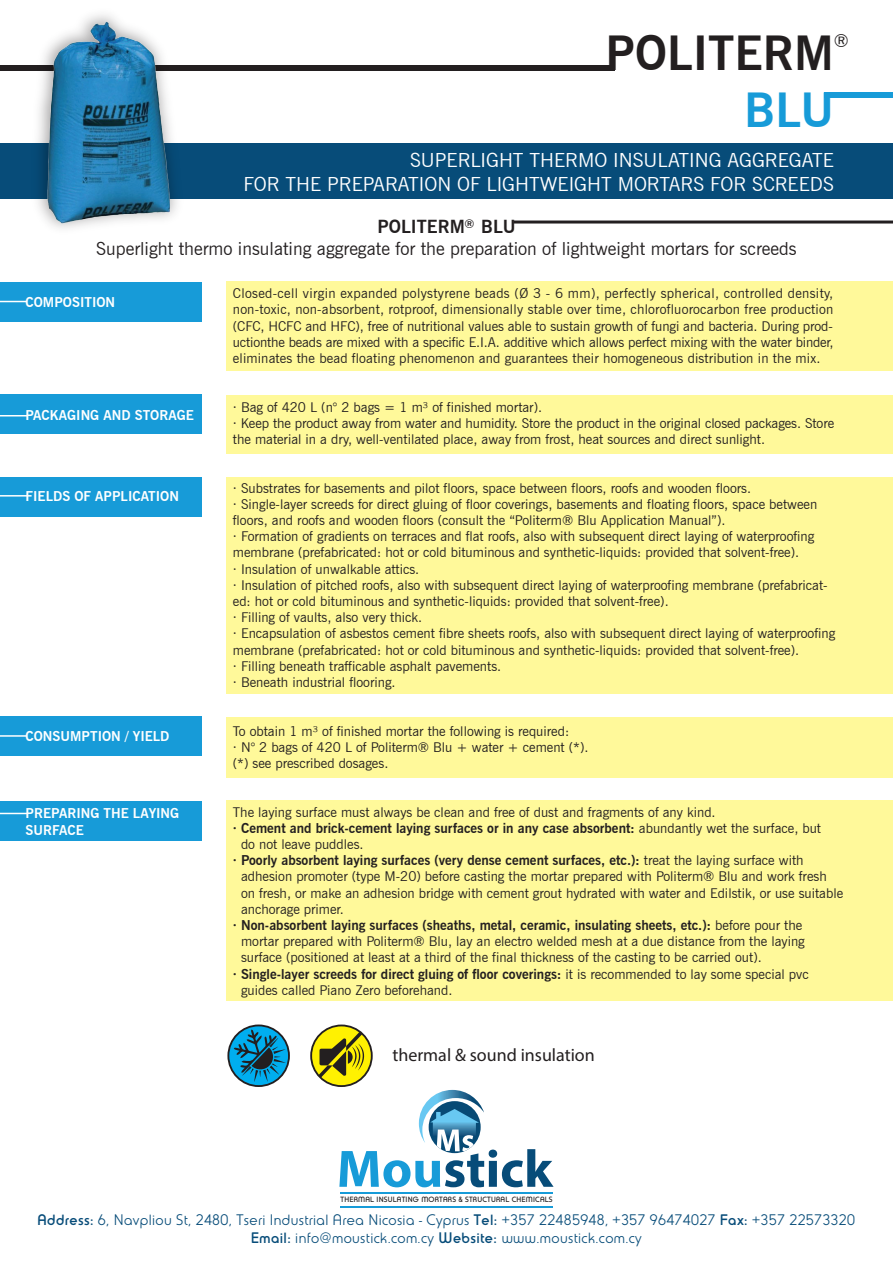
<style>
.page{position:relative;width:893px;height:1263px;background:#fff}
.page>*{position:absolute;margin:0;border:0;box-sizing:border-box;transform-origin:0 0}
.t1{font:700 46.95px "News Gothic BT";color:#231f20}
.t2{font:700 46.95px "News Gothic BT";color:#179bd8}
.t3{font:19.5px/23.4px "News Gothic BT";color:#fff;text-align:right}
.t4{font:18px "News Gothic BT";color:#231f20}
.t5{font:18px "Myriad Pro";color:#231f20}
.t6{font:700 18px "News Gothic BT";color:#231f20}
.t7{font:15px/18px "PF Universal";letter-spacing:.025em;color:#074c79;text-align:center}
.t8{font:13.5px/16.2px "News Gothic BT";color:#231f20}
.t9{font:700 13.5px "News Gothic BT";color:#231f20}
.t10{font:700 13.5px/16.2px "News Gothic BT";color:#fff}
.t11{font:700 12px "News Gothic BT";color:#231f20}
.t12{font:500 7.5px "PF Universal";letter-spacing:.025em;color:#231f20}
.s1{font-weight:400}
.s2{font-weight:500}
</style>
<div class="page">
<div style="left:226px;top:800px;width:667px;height:201px;background:#fff99a"></div>
<div style="left:226px;top:717px;width:667px;height:61px;background:#fff99a"></div>
<div style="left:226px;top:477px;width:667px;height:217px;background:#fff99a"></div>
<div style="left:226px;top:395px;width:667px;height:58px;background:#fff99a"></div>
<div style="left:226px;top:282px;width:667px;height:88px;background:#fff99a"></div>
<div style="left:0;top:716px;width:202px;height:39px;background:#179bd8"></div>
<div style="left:0;top:477px;width:202px;height:39px;background:#179bd8"></div>
<div style="left:0;top:395px;width:202px;height:39px;background:#179bd8"></div>
<div style="left:0;top:282px;width:202px;height:39px;background:#179bd8"></div>
<div style="left:0;top:143px;width:893px;height:56px;background:#074c79"></div>
<div style="left:0;top:801px;width:202px;height:39px;background:#179bd8"></div>
<div style="left:0;top:66px;width:615px;height:5px;background:#231f20"></div>
<div style="left:824px;top:93px;width:69px;height:5px;background:#179bd8"></div>
<svg style="left:0;top:301px;width:27px;height:1px"></svg>
<svg style="left:0;top:415px;width:27px;height:1px"></svg>
<svg style="left:0;top:495px;width:28px;height:1px"></svg>
<hr style="left:0;top:735px;width:27px;height:2px;background:#fff">
<svg style="left:0;top:813px;width:28px;height:1px"></svg>
<hr style="left:513px;top:221px;width:380px;height:3px;background:#231f20">
<img style="left:0;top:14px;width:230px;height:215px">
<hr style="left:340px;top:1192px;width:213px;height:2px;background:#179bd8">
<hr style="left:340px;top:1206px;width:213px;height:1px;background:#179bd8">
<svg style="left:227px;top:1024px;width:63px;height:63px"></svg>
<svg style="left:310px;top:1024px;width:244px;height:163px"></svg>
<h3 class="t4" style="left:834px;top:30px;width:16px">®</h3>
<h1 class="t1" style="left:605px;top:25px;width:230px">POLITERM</h1>
<h1 class="t2" style="left:745px;top:82px;width:91px">BLU</h1>
<h2 class="t3" style="left:243px;top:149px;width:592px">SUPERLIGHT THERMO INSULATING AGGREGATE<br>FOR THE PREPARATION OF LIGHTWEIGHT MORTARS FOR SCREEDS</h2>
<p class="t11" style="left:464px;top:216px;width:11px">®</p>
<h3 class="t6" style="left:377px;top:216px;width:140px">POLITERM BLU</h3>
<h3 class="t4" style="left:96px;top:237px;width:702px">Superlight thermo insulating aggregate for the preparation of lightweight mortars for screeds</h3>
<p class="t10" style="left:26px;top:294px;width:91px">COMPOSITION</p>
<p class="t10" style="left:26px;top:407px;width:170px">PACKAGING AND STORAGE</p>
<p class="t10" style="left:26px;top:488px;width:155px">FIELDS OF APPLICATION</p>
<p class="t10" style="left:26px;top:728px;width:146px">CONSUMPTION / YIELD</p>
<p class="t10" style="left:26px;top:805px;width:155px">PREPARING THE LAYING<br>SURFACE</p>
<p class="t8" style="left:233px;top:285px;width:602px;text-align:justify">Closed-cell virgin expanded polystyrene beads (Ø 3 - 6 mm), perfectly spherical, controlled density, non-toxic, non-absorbent, rotproof, dimensionally stable over time, chlorofluorocarbon free production (CFC, HCFC and HFC), free of nutritional values able to sustain growth of fungi and bacteria. During prod&shy;uctionthe beads are mixed with a specific E.I.A. additive which allows perfect mixing with the water binder, eliminates the bead floating phenomenon and guarantees their homogeneous distribution in the mix.</p>
<p class="t8" style="left:233px;top:399px;width:603px">· Bag of 420 L (n° 2 bags = 1 m³ of finished mortar).<br>· Keep the product away from water and humidity. Store the product in the original closed packages. Store the material in a dry, well-ventilated place, away from frost, heat sources and direct sunlight.</p>
<p class="t8" style="left:233px;top:480px;width:604px">· Substrates for basements and pilot floors, space between floors, roofs and wooden floors.<br>· Single-layer screeds for direct gluing of floor coverings, basements and floating floors, space between floors, and roofs and wooden floors (consult the “Politerm® Blu Application Manual”).<br>· Formation of gradients on terraces and flat roofs, also with subsequent direct laying of waterproofing membrane (prefabricated: hot or cold bituminous and synthetic-liquids: provided that solvent-free).<br>· Insulation of unwalkable attics.<br>· Insulation of pitched roofs, also with subsequent direct laying of waterproofing membrane (prefabricat&shy;ed: hot or cold bituminous and synthetic-liquids: provided that solvent-free).<br>· Filling of vaults, also very thick.<br>· Encapsulation of asbestos cement fibre sheets roofs, also with subsequent direct laying of waterproofing membrane (prefabricated: hot or cold bituminous and synthetic-liquids: provided that solvent-free).<br>· Filling beneath trafficable asphalt pavements.<br>· Beneath industrial flooring.</p>
<p class="t8" style="left:233px;top:723px;width:357px">To obtain 1 m³ of finished mortar the following is required:<br>· N° 2 bags of 420 L of Politerm® Blu + water + cement (*). (*) see prescribed dosages.</p>
<p class="t8" style="left:233px;top:804px;width:484px">The laying surface must always be clean and free of dust and fragments of any kind.</p>
<p class="t9" style="left:233px;top:820px;width:590px">· Cement and brick-cement laying surfaces or in any case absorbent: <span class="s1">abundantly wet the surface, but</span></p>
<p class="t8" style="left:241px;top:836px;width:124px">do not leave puddles.</p>
<p class="t9" style="left:233px;top:852px;width:572px">· Poorly absorbent laying surfaces (very dense cement surfaces, etc.): <span class="s1">treat the laying surface with</span></p>
<p class="t8" style="left:241px;top:868px;width:587px">adhesion promoter (type M-20) before casting the mortar prepared with Politerm® Blu and work fresh</p>
<p class="t8" style="left:241px;top:885px;width:604px">on fresh, or make an adhesion bridge with cement grout hydrated with water and Edilstik, or use suitable</p>
<p class="t8" style="left:241px;top:901px;width:104px">anchorage primer.</p>
<p class="t9" style="left:233px;top:917px;width:571px">· Non-absorbent laying surfaces (sheaths, metal, ceramic, insulating sheets, etc.): <span class="s1">before pour the</span></p>
<p class="t8" style="left:241px;top:933px;width:565px">mortar prepared with Politerm® Blu, lay an electro welded mesh at a due distance from the laying</p>
<p class="t8" style="left:241px;top:949px;width:522px">surface (positioned at least at a third of the final thickness of the casting to be carried out).</p>
<p class="t9" style="left:233px;top:966px;width:577px">· Single-layer screeds for direct gluing of floor coverings: <span class="s1">it is recommended to lay some special pvc</span></p>
<p class="t8" style="left:241px;top:982px;width:213px">guides called Piano Zero beforehand.</p>
<h3 class="t5" style="left:392px;top:1044px;width:204px">thermal &amp; sound insulation</h3>
<p class="t12" style="left:341px;top:1195px;width:213px">THERMAL INSULATING MORTARS &amp; STRUCTURAL CHEMICALS</p>
<p class="t7" style="left:38px;top:1211px;width:819px"><span class="s2">Address:</span> 6, Navpliou St, 2480, Tseri Industrial Area Nicosia - Cyprus <span class="s2">Tel:</span> +357 22485948, +357 96474027 <span class="s2">Fax:</span> +357 22573320<br><span class="s2">Email:</span> info@moustick.com.cy <span class="s2">Website:</span> www.moustick.com.cy</p>
</div>
